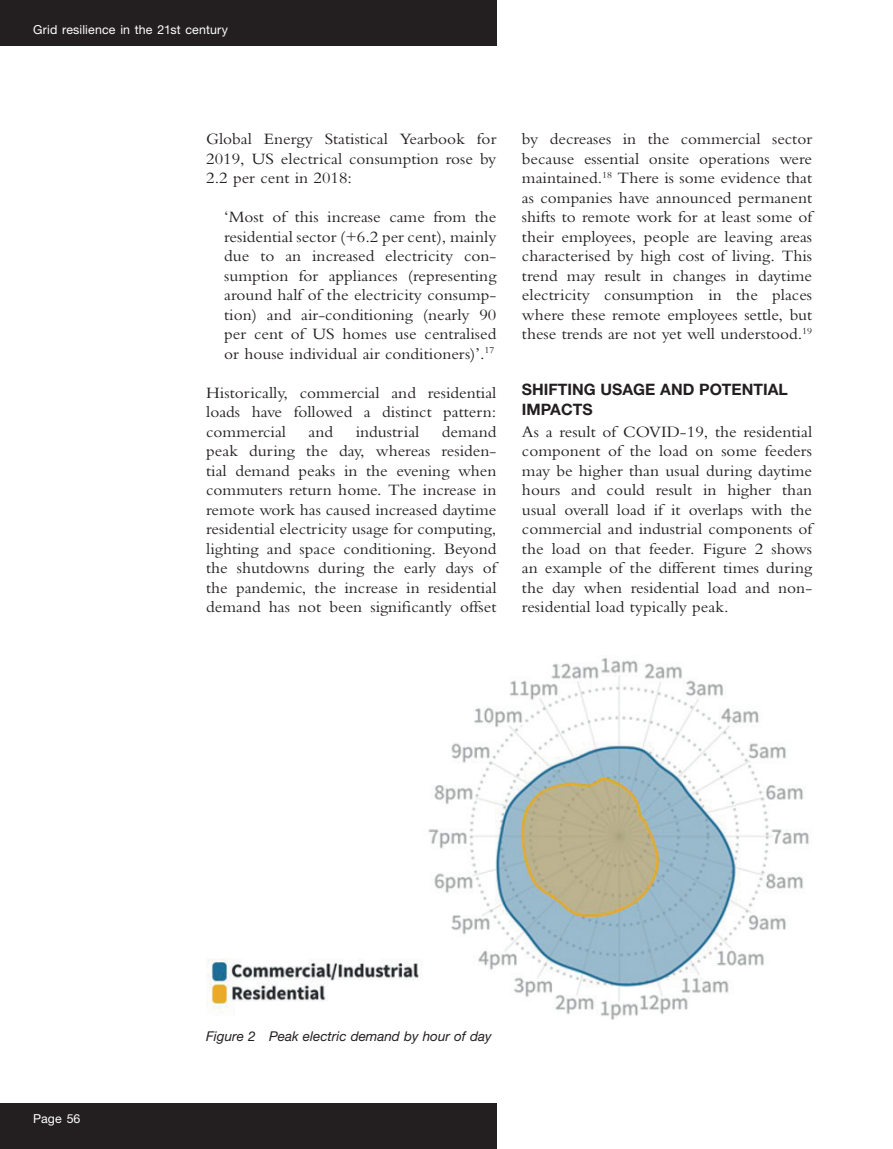
<style>
.page{position:relative;width:893px;height:1149px;background:#fff}
.page>*{position:absolute;margin:0;border:0;box-sizing:border-box;transform-origin:0 0}
.text_sp_ab{font:16.5px/19.5px "Bembo MT Pro";color:#231f20;text-align:justify;scale:1.05 1}
.text{font:16.5px/19.5px "Bembo MT Pro";color:#231f20;text-align:justify;scale:1.05 1}
.extract{font:16.5px/19.5px "Bembo MT Pro";color:#231f20;text-align:justify;scale:1.05 1}
.text_indent{font:16.5px/19.5px "Bembo MT Pro";color:#231f20;text-align:justify;scale:1.05 1}
.a_head{font:700 15.75px/19.5px "Helvetica Neue LT Pro";color:#231f20}
.captions{font:italic 13.5px "Helvetica Neue LT Pro";color:#231f20}
.t1{font:12.3px "Helvetica Neue LT Pro";letter-spacing:.01em;color:#fff}
</style>
<div class="page">
<div style="left:0;top:0;width:496px;height:46px;background:#231f20"></div>
<div style="left:0;top:1103px;width:496px;height:45px;background:#231f20"></div>
<img style="left:206px;top:658px;width:603px;height:361px">
<p class="t1" style="left:33px;top:22px;width:196px">Grid resilience in the 21st century</p>
<p class="text_indent" style="left:206px;top:129px;width:278px">Global Energy Statistical Yearbook for 2019, US electrical consumption rose by 2.2 per cent in 2018:</p>
<p class="extract" style="left:224px;top:207px;width:261px">‘Most of this increase came from the residential sector (+6.2 per cent), mainly due to an increased electricity con&shy;sumption for appliances (representing around half of the electricity consump&shy;tion) and air-conditioning (nearly 90 per cent of US homes use centralised or house individual air conditioners)’.<sup>17</sup></p>
<p class="text_sp_ab" style="left:206px;top:382px;width:278px">Historically, commercial and residential loads have followed a distinct pattern: commercial</p>
<p class="text_sp_ab" style="left:206px;top:421px;width:278px;text-indent:236px">demand peak during the day, whereas residen&shy;tial demand peaks in the evening when commuters return home. The increase in remote work has caused increased daytime residential electricity usage for computing, lighting and space conditioning. Beyond the shutdowns during the early days of the pandemic, the increase in residential demand has not been significantly offset</p>
<p class="text_sp_ab" style="left:309px;top:421px;width:25px">and</p>
<p class="text_sp_ab" style="left:356px;top:421px;width:62px">industrial</p>
<p class="text_sp_ab" style="left:522px;top:129px;width:278px">by decreases in the commercial sector because essential onsite operations were maintained.<sup>18</sup> There is some evidence that as companies have announced permanent shifts to remote work for at least some of their employees, people are leaving areas characterised by high cost of living. This trend may result in changes in daytime electricity consumption in the places where these remote employees settle, but these trends are not yet well understood.<sup>19</sup></p>
<p class="a_head" style="left:522px;top:379px;width:267px">SHIFTING USAGE AND POTENTIAL<br>IMPACTS</p>
<p class="text" style="left:522px;top:421px;width:278px">As a result of COVID-19, the residential component of the load on some feeders may be higher than usual during daytime hours and could result in higher than usual overall load if it overlaps with the commercial and industrial components of the load on that feeder. Figure 2 shows an example of the different times during the day when residential load and non&shy;residential load typically peak.</p>
<p class="t1" style="left:33px;top:1110px;width:49px">Page 56</p>
<p class="captions" style="left:206px;top:1027px;width:287px">Figure 2 Peak electric demand by hour of day</p>
</div>
